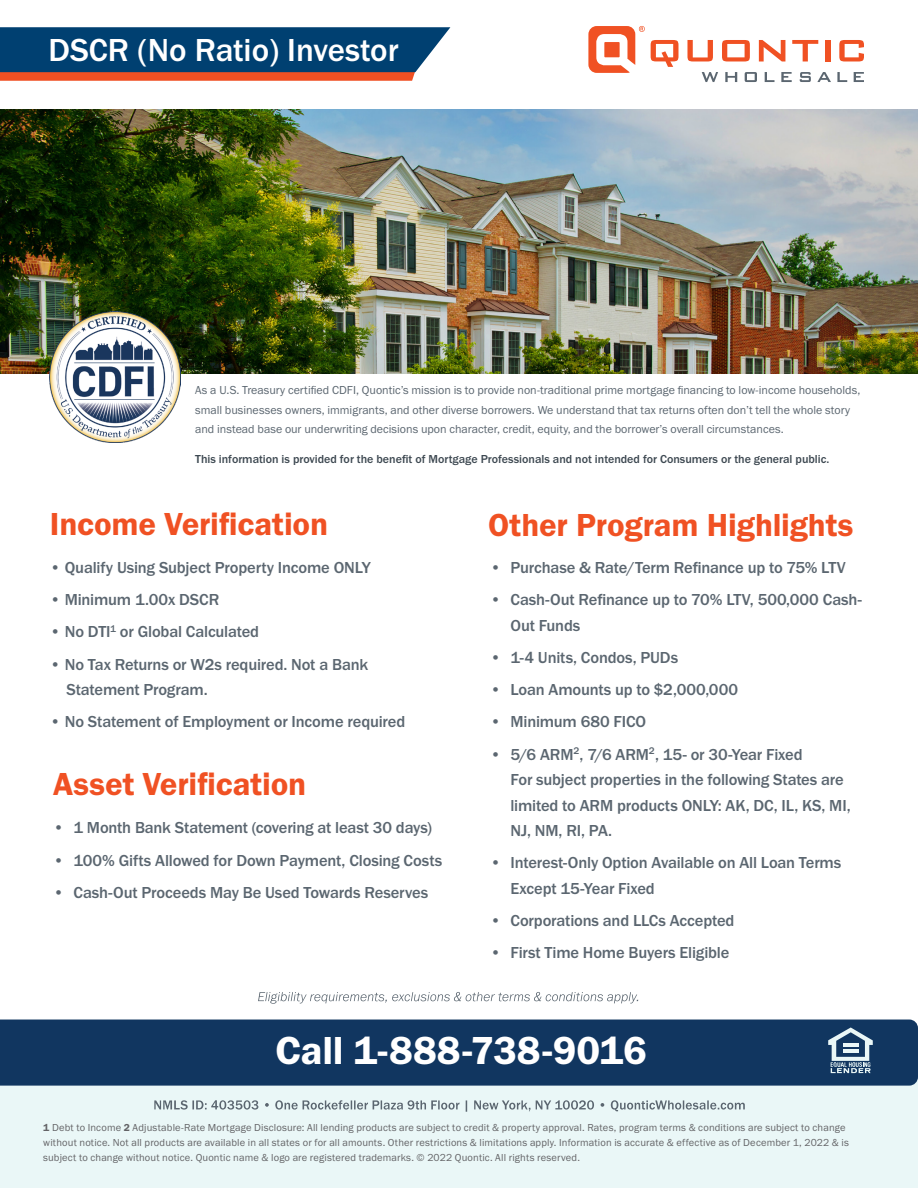
<style>
.page{position:relative;width:918px;height:1188px;background:#fff}
.page>*{position:absolute;margin:0;border:0;box-sizing:border-box;transform-origin:0 0}
.t1{font:40.5px "Franklin Gothic URW Dem";letter-spacing:-.005em;color:#fff}
.t2{font:33px "Franklin Gothic URW Dem";letter-spacing:-.005em;color:#f05123}
.t3{font:500 33px "Franklin Gothic URW";color:#fff}
.t4{font:500 16.5px/25.5px "Franklin Gothic URW";letter-spacing:-.01em;color:#5b6670}
.t5{font:12px/19.5px "Franklin Gothic URW Boo";color:#5b6670}
.t6{font:500 12px "Franklin Gothic URW";color:#3d4851}
.t7{font:10.5px/15px "Franklin Gothic URW Boo";letter-spacing:.015em;color:#636366}
.s1{font-family:"Franklin Gothic URW Dem"}
</style>
<div class="page">
<div style="left:0;top:1058px;width:918px;height:130px;background:#eaf7f7"></div>
<svg style="left:258px;top:992px;width:380px;height:12px"></svg>
<img style="left:0;top:110px;width:918px;height:263px">
<svg style="left:0;top:27px;width:450px;height:54px;background:#2f4b6c"></svg>
<img style="left:50px;top:312px;width:130px;height:131px">
<svg style="left:839px;top:40px;width:25px;height:21px"></svg>
<svg style="left:651px;top:40px;width:27px;height:27px"></svg>
<svg style="left:687px;top:40px;width:26px;height:21px"></svg>
<svg style="left:722px;top:40px;width:28px;height:21px"></svg>
<svg style="left:759px;top:40px;width:26px;height:21px"></svg>
<svg style="left:792px;top:40px;width:26px;height:21px"></svg>
<div style="left:825px;top:40px;width:5px;height:21px;background:#f05123"></div>
<svg style="left:588px;top:26px;width:57px;height:47px"></svg>
<svg style="left:702px;top:72px;width:16px;height:10px"></svg>
<svg style="left:725px;top:72px;width:12px;height:10px"></svg>
<svg style="left:745px;top:72px;width:12px;height:10px"></svg>
<svg style="left:765px;top:72px;width:10px;height:10px"></svg>
<svg style="left:781px;top:72px;width:11px;height:10px"></svg>
<svg style="left:800px;top:72px;width:11px;height:10px"></svg>
<svg style="left:817px;top:72px;width:14px;height:10px"></svg>
<svg style="left:837px;top:72px;width:10px;height:10px"></svg>
<svg style="left:854px;top:72px;width:10px;height:10px"></svg>
<div style="left:0;top:1020px;width:918px;height:66px;background:#113660"></div>
<svg style="left:808px;top:1027px;width:65px;height:46px;background:#4d6b89"></svg>
<svg style="left:154px;top:1100px;width:591px;height:12px"></svg>
<p class="t3" style="left:48px;top:29px;width:352px">DSCR (No Ratio) Investor</p>
<p class="t5" style="left:195px;top:380px;width:667px">As a U.S. Treasury certified CDFI, Quontic’s mission is to provide non-traditional prime mortgage financing to low-income households, small businesses owners, immigrants, and other diverse borrowers. We understand that tax returns often don’t tell the whole story and instead base our underwriting decisions upon character, credit, equity, and the borrower’s overall circumstances.</p>
<p class="t6" style="left:195px;top:452px;width:636px">This information is provided for the benefit of Mortgage Professionals and not intended for Consumers or the general public.</p>
<p class="t2" style="left:50px;top:504px;width:280px">Income Verification</p>
<p class="t4" style="left:50px;top:554px;width:322px">• Qualify Using Subject Property Income ONLY</p>
<p class="t4" style="left:50px;top:587px;width:171px">• Minimum 1.00x DSCR</p>
<p class="t4" style="left:50px;top:619px;width:211px">• No DTI<sup>1</sup> or Global Calculated</p>
<p class="t4" style="left:66px;top:651px;width:303px;text-indent:-16px">• No Tax Returns or W2s required. Not a Bank<br>Statement Program.</p>
<p class="t4" style="left:50px;top:709px;width:357px">• No Statement of Employment or Income required</p>
<p class="t2" style="left:53px;top:764px;width:255px">Asset Verification</p>
<p class="t4" style="left:53px;top:815px;width:380px">• 1 Month Bank Statement (covering at least 30 days)</p>
<p class="t4" style="left:53px;top:847px;width:391px">• 100% Gifts Allowed for Down Payment, Closing Costs</p>
<p class="t4" style="left:53px;top:879px;width:376px">• Cash-Out Proceeds May Be Used Towards Reserves</p>
<p class="t2" style="left:488px;top:505px;width:367px">Other Program Highlights</p>
<p class="t4" style="left:490px;top:554px;width:357px">• Purchase &amp; Rate/Term Refinance up to 75% LTV</p>
<p class="t4" style="left:511px;top:587px;width:353px;text-indent:-20px">• Cash-Out Refinance up to 70% LTV, 500,000 Cash-<br>Out Funds</p>
<p class="t4" style="left:490px;top:644px;width:190px">• 1-4 Units, Condos, PUDs</p>
<p class="t4" style="left:490px;top:677px;width:249px">• Loan Amounts up to $2,000,000</p>
<p class="t4" style="left:490px;top:709px;width:157px">• Minimum 680 FICO</p>
<p class="t4" style="left:511px;top:741px;width:342px;text-indent:-20px">• 5/6 ARM<sup>2</sup>, 7/6 ARM<sup>2</sup>, 15- or 30-Year Fixed<br>For subject properties in the following States are limited to ARM products ONLY: AK, DC, IL, KS, MI, NJ, NM, RI, PA.</p>
<p class="t4" style="left:511px;top:850px;width:332px;text-indent:-20px">• Interest-Only Option Available on All Loan Terms<br>Except 15-Year Fixed</p>
<p class="t4" style="left:490px;top:908px;width:246px">• Corporations and LLCs Accepted</p>
<p class="t4" style="left:490px;top:940px;width:241px">• First Time Home Buyers Eligible</p>
<p class="t1" style="left:275px;top:1025px;width:373px">Call 1-888-738-9016</p>
<p class="t7" style="left:43px;top:1120px;width:807px"><span class="s1">1</span> Debt to Income <span class="s1">2</span> Adjustable-Rate Mortgage Disclosure: All lending products are subject to credit &amp; property approval. Rates, program terms &amp; conditions are subject to change without notice. Not all products are available in all states or for all amounts. Other restrictions &amp; limitations apply. Information is accurate &amp; effective as of December 1, 2022 &amp; is subject to change without notice. Quontic name &amp; logo are registered trademarks. © 2022 Quontic. All rights reserved.</p>
</div>
